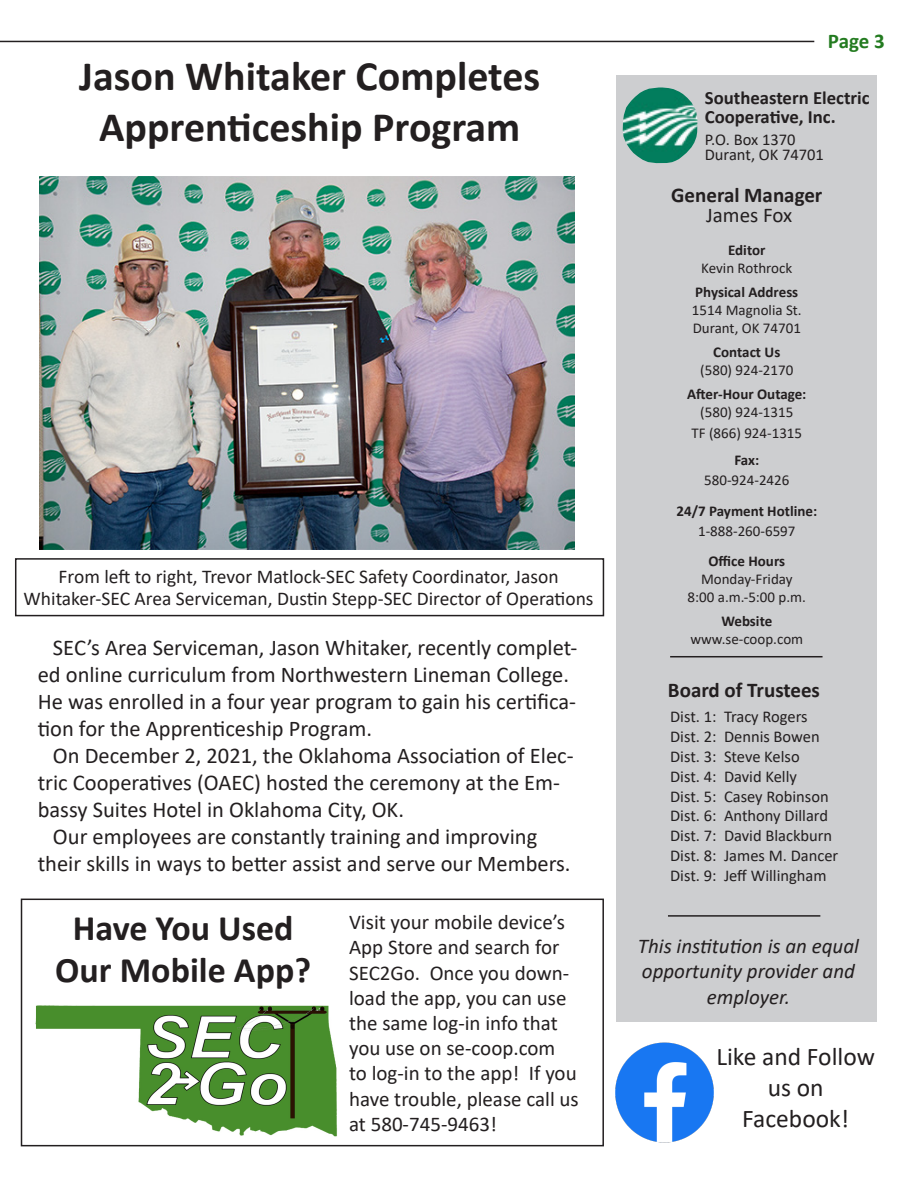
<style>
.page{position:relative;width:918px;height:1188px;background:#fff}
.page>*{position:absolute;margin:0;border:0;box-sizing:border-box;transform-origin:0 0}
.t1{font:700 42px "Calibri";color:#231f20}
.t2{font:700 36px "Calibri";color:#231f20}
.t3{font:25.5px/30.6px "Calibri";color:#231f20;text-align:center}
.t4{font:22.5px/27px "Calibri";color:#231f20}
.t5{font:21px/25.2px "Calibri";color:#231f20}
.t6{font:italic 21px "Calibri";color:#231f20}
.t7{font:700 21px "Calibri";color:#231f20}
.t8{font:700 21px "Calibri";color:#237b20}
.t9{font:19.5px "Calibri";color:#231f20}
.t10{font:700 18.75px "Calibri";color:#231f20}
.t11{font:16.5px "Calibri";color:#231f20}
.t12{font:15px "Calibri";color:#231f20}
.t13{font:700 15px "Calibri";color:#231f20}
</style>
<div class="page">
<div style="left:617px;top:76px;width:260px;height:946px;background:#cdced0"></div>
<img style="left:623px;top:88px;width:74px;height:75px">
<hr style="left:670px;top:656px;width:153px;height:1px;background:#231f20">
<hr style="left:668px;top:915px;width:152px;height:2px;background:#231f20">
<hr style="left:0;top:41px;width:814px;height:1px;background:#231f20">
<img style="left:583px;top:1042px;width:131px;height:105px">
<img style="left:39px;top:176px;width:536px;height:374px">
<div style="left:15px;top:558px;width:589px;height:58px;border:2px solid #231f20"></div>
<img style="left:35px;top:1005px;width:302px;height:132px">
<div style="left:21px;top:899px;width:583px;height:247px;border:2px solid #231f20"></div>
<p class="t1" style="left:79px;top:47px;width:463px">Jason Whitaker Completes</p>
<p class="t1" style="left:99px;top:97px;width:423px">Apprenticeship Program</p>
<p class="t9" style="left:59px;top:563px;width:501px">From left to right, Trevor Matlock-SEC Safety Coordinator, Jason</p>
<p class="t9" style="left:24px;top:585px;width:572px">Whitaker-SEC Area Serviceman, Dustin Stepp-SEC Director of Operations</p>
<p class="t4" style="left:38px;top:634px;width:541px;text-indent:15px">SEC’s Area Serviceman, Jason Whitaker, recently complet&shy;ed online curriculum from Northwestern Lineman College.<br>He was enrolled in a four year program to gain his certifica&shy;tion for the Apprenticeship Program.</p>
<p class="t4" style="left:38px;top:742px;width:537px;text-indent:15px">On December 2, 2021, the Oklahoma Association of Elec&shy;tric Cooperatives (OAEC) hosted the ceremony at the Em&shy;bassy Suites Hotel in Oklahoma City, OK.</p>
<p class="t4" style="left:38px;top:823px;width:534px;text-indent:15px">Our employees are constantly training and improving their skills in ways to better assist and serve our Members.</p>
<p class="t2" style="left:73px;top:903px;width:222px">Have You Used</p>
<p class="t2" style="left:55px;top:945px;width:257px">Our Mobile App?</p>
<p class="t5" style="left:349px;top:909px;width:231px">Visit your mobile device’s<br>App Store and search for<br>SEC2Go. Once you down&shy;load the app, you can use the same log-in info that you use on se-coop.com<br>to log-in to the app! If you have trouble, please call us at 580-745-9463!</p>
<p class="t8" style="left:828px;top:26px;width:58px">Page 3</p>
<p class="t10" style="left:705px;top:84px;width:166px">Southeastern Electric</p>
<p class="t10" style="left:705px;top:104px;width:133px">Cooperative, Inc.</p>
<p class="t11" style="left:705px;top:128px;width:92px">P.O. Box 1370</p>
<p class="t11" style="left:705px;top:143px;width:121px">Durant, OK 74701</p>
<p class="t7" style="left:671px;top:180px;width:153px">General Manager</p>
<p class="t5" style="left:706px;top:201px;width:88px">James Fox</p>
<p class="t13" style="left:728px;top:239px;width:39px">Editor</p>
<p class="t12" style="left:701px;top:257px;width:93px">Kevin Rothrock</p>
<p class="t13" style="left:695px;top:281px;width:104px">Physical Address</p>
<p class="t12" style="left:692px;top:299px;width:111px">1514 Magnolia St.</p>
<p class="t12" style="left:693px;top:317px;width:110px">Durant, OK 74701</p>
<p class="t13" style="left:713px;top:341px;width:69px">Contact Us</p>
<p class="t12" style="left:700px;top:359px;width:95px">(580) 924-2170</p>
<p class="t13" style="left:687px;top:383px;width:121px">After-Hour Outage:</p>
<p class="t12" style="left:700px;top:401px;width:95px">(580) 924-1315</p>
<p class="t12" style="left:691px;top:423px;width:112px">TF (866) 924-1315</p>
<p class="t13" style="left:734px;top:450px;width:26px">Fax:</p>
<p class="t12" style="left:704px;top:469px;width:87px">580-924-2426</p>
<p class="t13" style="left:676px;top:501px;width:142px">24/7 Payment Hotline:</p>
<p class="t12" style="left:698px;top:520px;width:99px">1-888-260-6597</p>
<p class="t13" style="left:708px;top:550px;width:78px">Office Hours</p>
<p class="t12" style="left:701px;top:568px;width:93px">Monday-Friday</p>
<p class="t12" style="left:688px;top:586px;width:120px">8:00 a.m.-5:00 p.m.</p>
<p class="t13" style="left:721px;top:610px;width:52px">Website</p>
<p class="t12" style="left:690px;top:628px;width:114px">www.se-coop.com</p>
<p class="t7" style="left:668px;top:675px;width:154px">Board of Trustees</p>
<p class="t11" style="left:670px;top:705px;width:139px">Dist. 1: Tracy Rogers</p>
<p class="t11" style="left:670px;top:725px;width:151px">Dist. 2: Dennis Bowen</p>
<p class="t11" style="left:670px;top:745px;width:131px">Dist. 3: Steve Kelso</p>
<p class="t11" style="left:670px;top:765px;width:128px">Dist. 4: David Kelly</p>
<p class="t11" style="left:670px;top:785px;width:160px">Dist. 5: Casey Robinson</p>
<p class="t11" style="left:670px;top:804px;width:159px">Dist. 6: Anthony Dillard</p>
<p class="t11" style="left:670px;top:824px;width:164px">Dist. 7: David Blackburn</p>
<p class="t11" style="left:670px;top:844px;width:170px">Dist. 8: James M. Dancer</p>
<p class="t11" style="left:670px;top:864px;width:158px">Dist. 9: Jeff Willingham</p>
<p class="t6" style="left:638px;top:932px;width:223px">This institution is an equal</p>
<p class="t6" style="left:642px;top:957px;width:214px">opportunity provider and</p>
<p class="t6" style="left:707px;top:982px;width:85px">employer.</p>
<p class="t3" style="left:716px;top:1041px;width:160px">Like and Follow us on</p>
<p class="t3" style="left:742px;top:1102px;width:108px">Facebook!</p>
</div>
